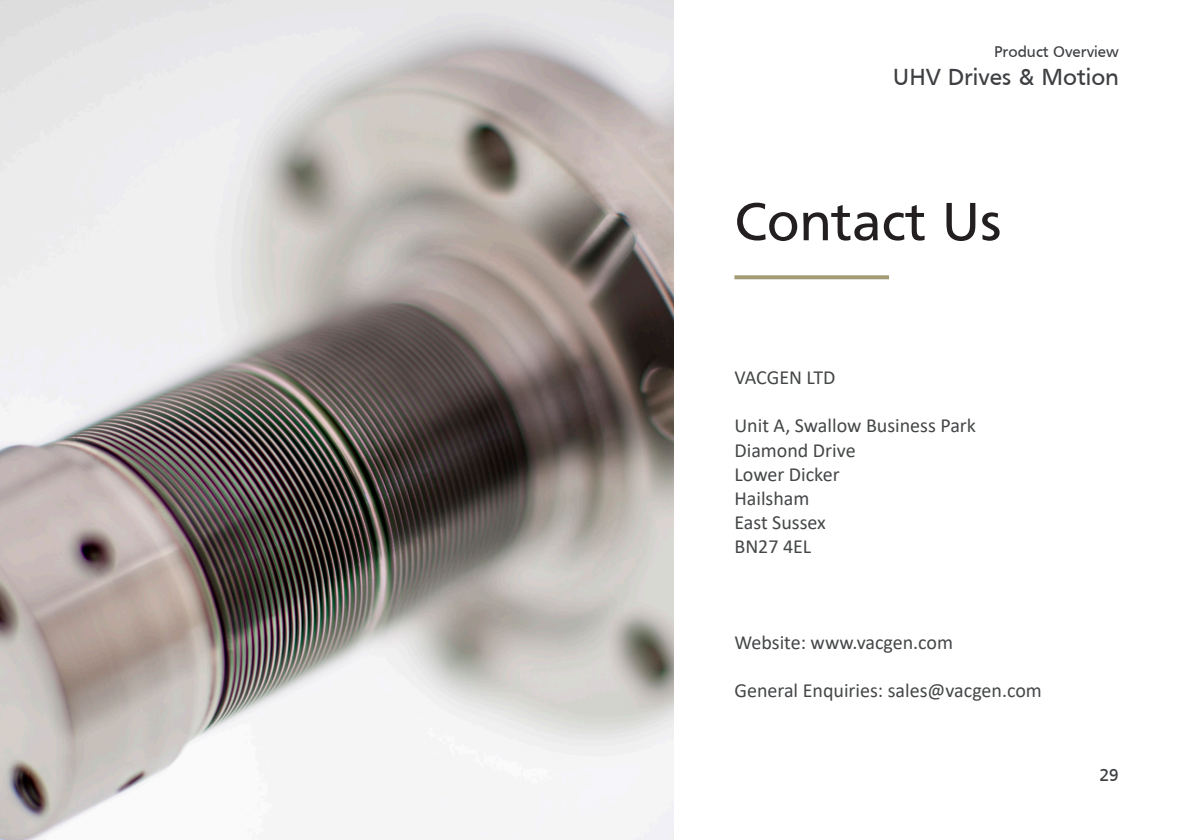
<style>
.page{position:relative;width:1191px;height:840px;background:#fff}
.page>*{position:absolute;margin:0;border:0;box-sizing:border-box;transform-origin:0 0}
.t1{font:56px "Frutiger";color:#231f20}
.t2{font:24px "Frutiger";color:#3d3f42}
.Body{font:20px "Calibri";color:#444647}
.t3{font:18px "Frutiger";color:#3d3f42}
.t4{font:16px "Frutiger";color:#3d3f42}
</style>
<div class="page">
<svg style="left:734px;top:275px;width:155px;height:4px"></svg>
<img style="left:0;top:0;width:673px;height:839px">
<p class="t4" style="left:994px;top:43px;width:126px">Product Overview</p>
<p class="t2" style="left:893px;top:63px;width:227px">UHV Drives &amp; Motion</p>
<p class="t1" style="left:734px;top:189px;width:268px">Contact Us</p>
<p class="Body" style="left:734px;top:363px;width:103px">VACGEN LTD</p>
<p class="Body" style="left:734px;top:411px;width:243px">Unit A, Swallow Business Park</p>
<p class="Body" style="left:734px;top:435px;width:123px">Diamond Drive</p>
<p class="Body" style="left:734px;top:459px;width:107px">Lower Dicker</p>
<p class="Body" style="left:734px;top:483px;width:77px">Hailsham</p>
<p class="Body" style="left:734px;top:507px;width:93px">East Sussex</p>
<p class="Body" style="left:734px;top:531px;width:78px">BN27 4EL</p>
<p class="Body" style="left:734px;top:627px;width:220px">Website: www.vacgen.com</p>
<p class="Body" style="left:734px;top:675px;width:309px">General Enquiries: sales@vacgen.com</p>
<p class="t3" style="left:1099px;top:764px;width:21px">29</p>
</div>
